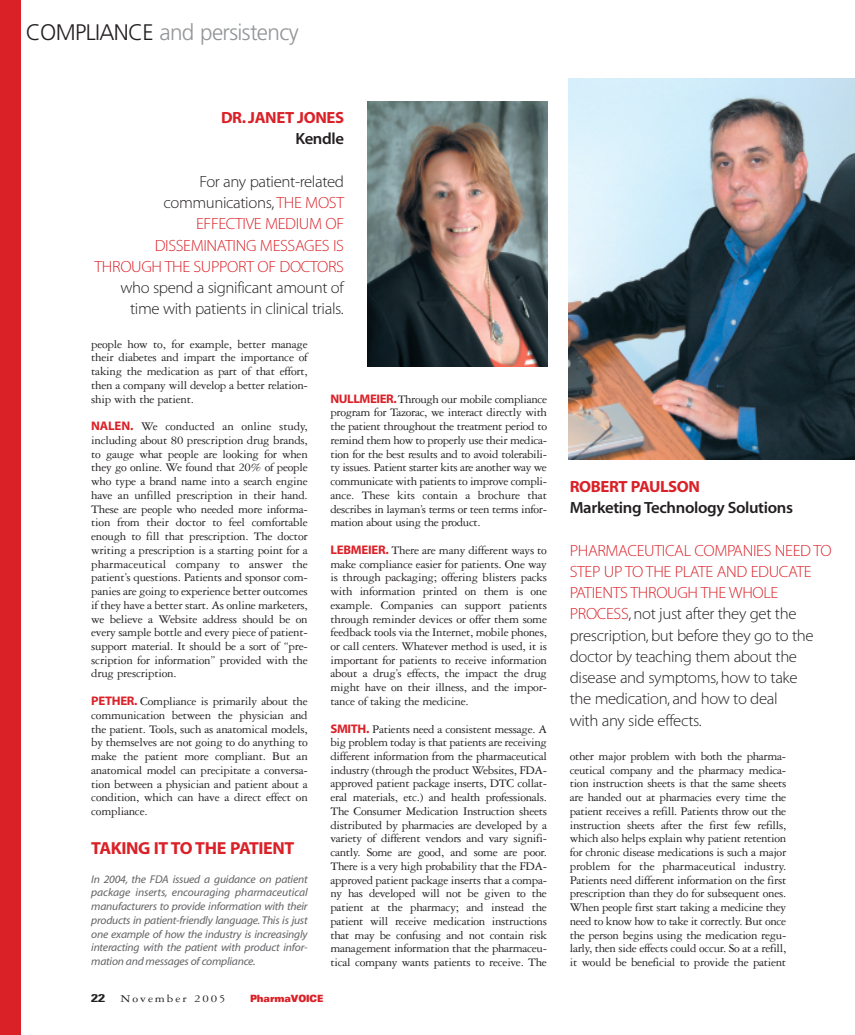
<style>
.page{position:relative;width:855px;height:1035px;background:#fff}
.page>*{position:absolute;margin:0;border:0;box-sizing:border-box;transform-origin:0 0}
.t1{font:300 22.5px "Frutiger";letter-spacing:-.03em;color:#939598}
.t2{font:17.5px "Myriad MM.700.600";letter-spacing:-.02em;color:#da2128}
.t3{font:16.25px/21.2px "Myriad MM.215.600";letter-spacing:-.02em;color:#231f20}
.t4{font:16.25px/21.2px "Myriad MM.215.600";letter-spacing:-.02em;color:#da2128;text-align:right}
.t5{font:16.25px "Myriad MM.565.600";letter-spacing:-.02em;color:#231f20}
.t6{font:16.25px "Myriad MM.700.600";letter-spacing:-.02em;color:#da2128}
.t7{font:12.5px/13.8px "Garamond Three";letter-spacing:-.02em;color:#231f20;text-align:justify}
.t8{font:11.25px/13.8px "Myriad MM It.400.600";letter-spacing:-.02em;color:#636366;text-align:justify}
.t9{font:11.25px "Garamond Three";letter-spacing:.15em;color:#231f20;scale:1.15 1}
.t10{font:700 condensed 11.25px "Univers";color:#231f20;scale:1.4 1}
.t11{font:900 expanded 10px "Univers";letter-spacing:-.015em;color:#da2128;scale:.75 1}
.s1{color:#231f20}
.s2{font-family:"Myriad MM.700.600";color:#da2128}
.s3{color:#da2128}
</style>
<div class="page">
<div style="left:0;top:0;width:20px;height:1035px;background:#da2128"></div>
<img style="left:568px;top:79px;width:287px;height:380px">
<img style="left:367px;top:102px;width:180px;height:265px">
<h1 class="t1" style="left:26px;top:24px;width:275px"><span class="s1">COMPLIANCE</span> and persistency</h1>
<h3 class="t6" style="left:221px;top:111px;width:125px">DR. JANET JONES</h3>
<h3 class="t5" style="left:295px;top:133px;width:50px">Kendle</h3>
<h3 class="t4" style="left:94px;top:172px;width:251px"><span class="s1">For any patient-related communications,</span> THE MOST<br>EFFECTIVE MEDIUM OF<br>DISSEMINATING MESSAGES IS<br>THROUGH THE SUPPORT OF DOCTORS</h3>
<h3 class="t3" style="left:120px;top:278px;width:225px;text-align:center">who spend a significant amount of time with patients in clinical trials.</h3>
<p class="t7" style="left:91px;top:338px;width:218px">people how to, for example, better manage their diabetes and impart the importance of taking the medication as part of that effort, then a company will develop a better relation&shy;ship with the patient.</p>
<p class="t7" style="left:91px;top:420px;width:218px"><span class="s2">NALEN.</span> We conducted an online study, including about 80 prescription drug brands, to gauge what people are looking for when they go online. We found that 20% of people who type a brand name into a search engine have an unfilled prescription in their hand.<br>These are people who needed more informa&shy;tion from their doctor to feel comfortable enough to fill that prescription. The doctor writing a prescription is a starting point for a pharmaceutical company to answer the patient’s questions. Patients and sponsor com&shy;panies are going to experience better outcomes if they have a better start. As online marketers, we believe a Website address should be on every sample bottle and every piece of patient&shy;support material. It should be a sort of “pre&shy;scription for information” provided with the drug prescription.</p>
<p class="t7" style="left:91px;top:695px;width:218px"><span class="s2">PETHER.</span> Compliance is primarily about the communication between the physician and the patient. Tools, such as anatomical models, by themselves are not going to do anything to make the patient more compliant. But an anatomical model can precipitate a conversa&shy;tion between a physician and patient about a condition, which can have a direct effect on compliance.</p>
<h2 class="t2" style="left:91px;top:841px;width:205px">TAKING IT TO THE PATIENT</h2>
<p class="t8" style="left:91px;top:873px;width:218px">In 2004, the FDA issued a guidance on patient package inserts, encouraging pharmaceutical manufacturers to provide information with their products in patient-friendly language. This is just one example of how the industry is increasingly interacting with the patient with product infor&shy;mation and messages of compliance.</p>
<p class="t7" style="left:330px;top:393px;width:218px"><span class="s2">NULLMEIER.</span>Through our mobile compliance program for Tazorac, we interact directly with the patient throughout the treatment period to remind them how to properly use their medica&shy;tion for the best results and to avoid tolerabili&shy;ty issues. Patient starter kits are another way we communicate with patients to improve compli&shy;ance. These kits contain a brochure that describes in layman’s terms or teen terms infor&shy;mation about using the product.</p>
<p class="t7" style="left:330px;top:544px;width:218px"><span class="s2">LEBMEIER.</span> There are many different ways to make compliance easier for patients. One way is through packaging; offering blisters packs with information printed on them is one example. Companies can support patients through reminder devices or offer them some feedback tools via the Internet, mobile phones, or call centers. Whatever method is used, it is important for patients to receive information about a drug’s effects, the impact the drug might have on their illness, and the impor&shy;tance of taking the medicine.</p>
<p class="t7" style="left:330px;top:723px;width:218px"><span class="s2">SMITH.</span> Patients need a consistent message. A big problem today is that patients are receiving different information from the pharmaceutical industry (through the product Websites, FDA&shy;approved patient package inserts, DTC collat&shy;eral materials, etc.) and health professionals.<br>The Consumer Medication Instruction sheets distributed by pharmacies are developed by a variety of different vendors and vary signifi&shy;cantly. Some are good, and some are poor.<br>There is a very high probability that the FDA&shy;approved patient package inserts that a compa&shy;ny has developed will not be given to the patient at the pharmacy; and instead the patient will receive medication instructions that may be confusing and not contain risk management information that the pharmaceu&shy;tical company wants patients to receive. The</p>
<p class="t10" style="left:91px;top:994px;width:11px">22</p>
<p class="t9" style="left:121px;top:995px;width:93px">November 2005</p>
<p class="t11" style="left:250px;top:995px;width:99px">PharmaVOICE</p>
<h3 class="t6" style="left:570px;top:480px;width:132px">ROBERT PAULSON</h3>
<h3 class="t5" style="left:570px;top:502px;width:225px">Marketing Technology Solutions</h3>
<p class="t3" style="left:570px;top:541px;width:264px"><span class="s3">PHARMACEUTICAL COMPANIES NEED TO<br>STEP UP TO THE PLATE AND EDUCATE<br>PATIENTS THROUGH THE WHOLE<br>PROCESS</span>, not just after they get the prescription, but before they go to the doctor by teaching them about the disease and symptoms, how to take<br>the medication, and how to deal<br>with any side effects.</p>
<p class="t7" style="left:570px;top:750px;width:218px">other major problem with both the pharma&shy;ceutical company and the pharmacy medica&shy;tion instruction sheets is that the same sheets are handed out at pharmacies every time the patient receives a refill. Patients throw out the instruction sheets after the first few refills, which also helps explain why patient retention for chronic disease medications is such a major problem for the pharmaceutical industry.<br>Patients need different information on the first prescription than they do for subsequent ones.<br>When people first start taking a medicine they need to know how to take it correctly. But once the person begins using the medication regu&shy;larly, then side effects could occur. So at a refill, it would be beneficial to provide the patient</p>
</div>
